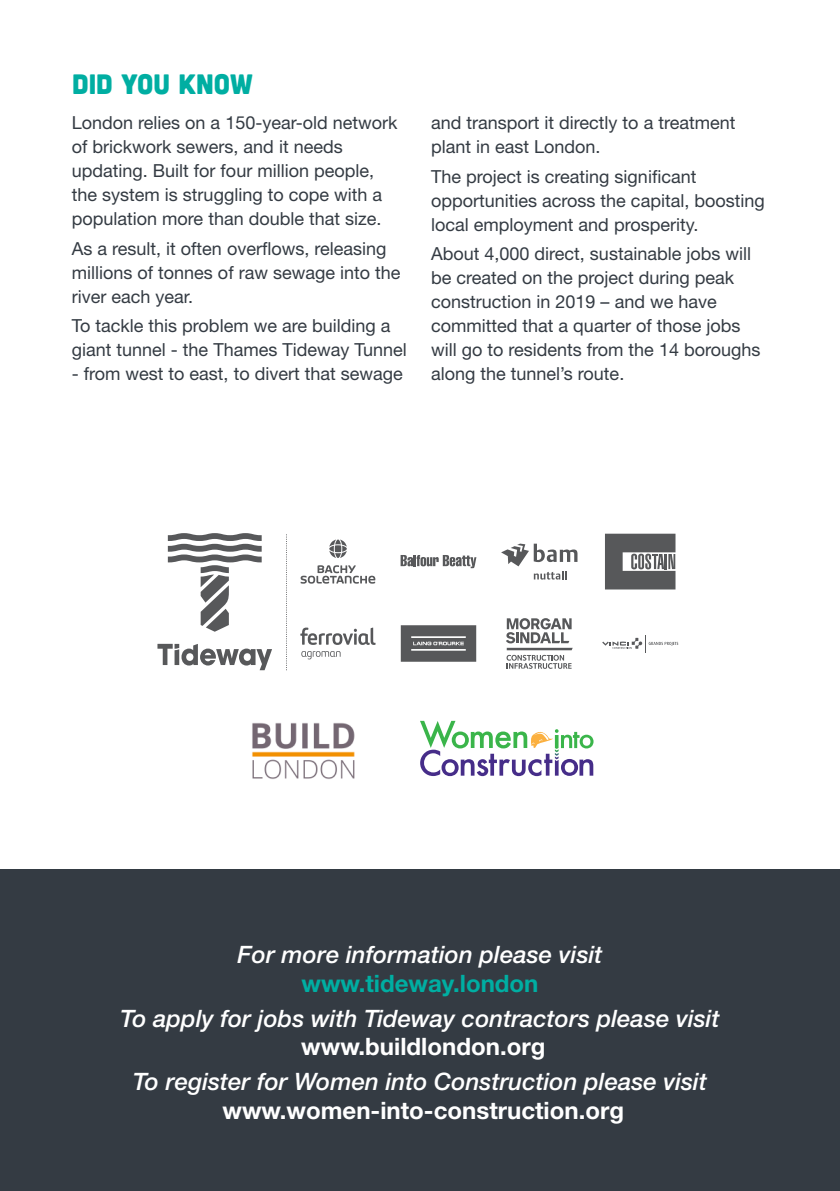
<style>
.page{position:relative;width:840px;height:1191px;background:#fff}
.page>*{position:absolute;margin:0;border:0;box-sizing:border-box;transform-origin:0 0}
.Header_1{font:28px "Cubano";color:#00aea2}
.body_copy{font:italic 500 24px/28.8px "Helvetica Neue LT Std";color:#fff;text-align:center}
.body_copy-2{font:18px/24px "Helvetica Neue LT Std";color:#343b43}
.s1{font-weight:700;font-style:normal;color:#00aea2}
.s2{font-weight:700;font-style:normal}
</style>
<div class="page">
<div style="left:0;top:869px;width:839px;height:322px;background:#343b43"></div>
<img style="left:252px;top:723px;width:103px;height:56px">
<svg style="left:420px;top:721px;width:173px;height:55px"></svg>
<svg style="left:501px;top:543px;width:76px;height:36px"></svg>
<svg style="left:506px;top:618px;width:66px;height:51px"></svg>
<svg style="left:400px;top:555px;width:76px;height:13px"></svg>
<svg style="left:300px;top:627px;width:75px;height:18px"></svg>
<svg style="left:301px;top:651px;width:39px;height:8px"></svg>
<svg style="left:400px;top:625px;width:76px;height:37px;background:#6b6c6e"></svg>
<svg style="left:605px;top:533px;width:70px;height:56px;background:#707172"></svg>
<svg style="left:602px;top:635px;width:76px;height:17px"></svg>
<svg style="left:300px;top:565px;width:75px;height:18px"></svg>
<svg style="left:329px;top:539px;width:17px;height:19px"></svg>
<svg style="left:286px;top:534px;width:1px;height:136px"></svg>
<svg style="left:157px;top:644px;width:115px;height:26px"></svg>
<svg style="left:168px;top:533px;width:93px;height:99px"></svg>
<p class="Header_1" style="left:72px;top:67px;width:182px">DID YOU KNOW</p>
<p class="body_copy-2" style="left:72px;top:110px;width:327px">London relies on a 150-year-old network of brickwork sewers, and it needs updating. Built for four million people, the system is struggling to cope with a population more than double that size.</p>
<p class="body_copy-2" style="left:72px;top:236px;width:330px">As a result, it often overflows, releasing millions of tonnes of raw sewage into the river each year.</p>
<p class="body_copy-2" style="left:72px;top:314px;width:336px">To tackle this problem we are building a giant tunnel - the Thames Tideway Tunnel</p>
<p class="body_copy-2" style="left:72px;top:362px;width:332px">- from west to east, to divert that sewage</p>
<p class="body_copy-2" style="left:431px;top:110px;width:306px">and transport it directly to a treatment plant in east London.</p>
<p class="body_copy-2" style="left:431px;top:164px;width:335px">The project is creating significant opportunities across the capital, boosting local employment and prosperity.</p>
<p class="body_copy-2" style="left:431px;top:242px;width:331px">About 4,000 direct, sustainable jobs will be created on the project during peak construction in 2019 – and we have committed that a quarter of those jobs will go to residents from the 14 boroughs along the tunnel’s route.</p>
<p class="body_copy" style="left:237px;top:940px;width:366px">For more information please visit <span class="s1">www.tideway.london</span></p>
<p class="body_copy" style="left:120px;top:1003px;width:600px">To apply for jobs with Tideway contractors please visit <span class="s2">www.buildlondon.org</span></p>
<p class="body_copy" style="left:133px;top:1066px;width:575px">To register for Women into Construction please visit <span class="s2">www.women-into-construction.org</span></p>
</div>
